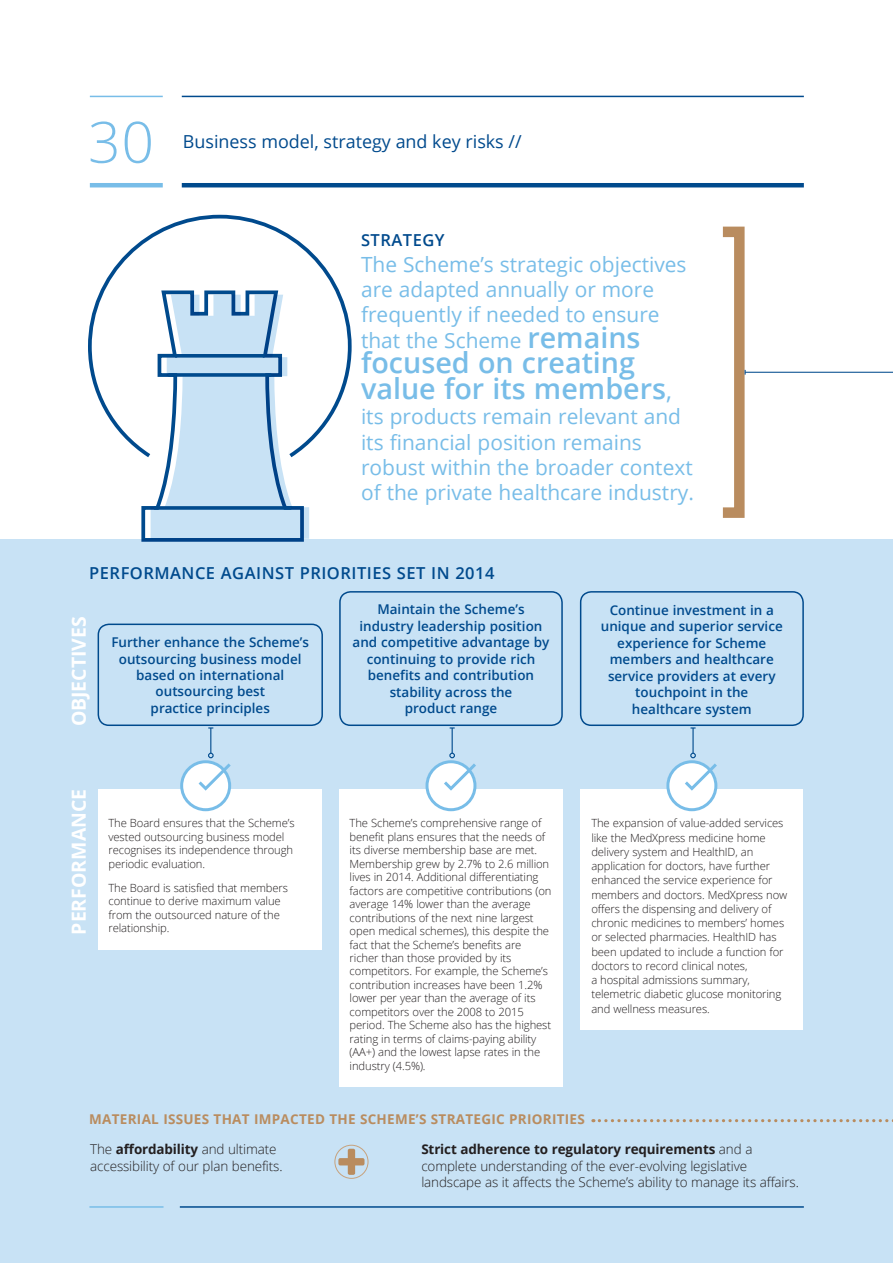
<style>
.page{position:relative;width:893px;height:1263px;background:#fff}
.page>*{position:absolute;margin:0;border:0;box-sizing:border-box;transform-origin:0 0}
.t1{font:300 57px "Open Sans";color:#78bde8}
.t2{font:600 28.65px/25.3px "Open Sans";color:#78bde8}
.t3{font:20.85px/25.3px "Open Sans";color:#78bde8}
.t4{font:700 19.5px "Open Sans";color:#fff}
.t5{font:18px "Open Sans";color:#004a8d}
.t6{font:600 16.5px "Open Sans";letter-spacing:.03em;color:#004a8d}
.t7{font:600 13.5px/16.5px "Open Sans";color:#004a8d;text-align:center}
.t8{font:300 13.5px/16.5px "Open Sans";letter-spacing:-.01em;color:#231f20}
.t9{font:700 13.5px "Open Sans";letter-spacing:.02em;color:#b98c5f}
.t10{font:300 11.25px/13.5px "Open Sans";letter-spacing:-.01em;color:#231f20}
.s1{font-weight:600;font-size:28.65px}
.s2{font-weight:400;font-size:24px}
.s3{font-weight:700}
</style>
<div class="page">
<div style="left:0;top:540px;width:893px;height:723px;background:#c8e2f5"></div>
<div style="left:98px;top:623px;width:225px;height:103px;border:2px solid #004a8d;border-radius:11px"></div>
<div style="left:98px;top:789px;width:223px;height:160px;background:#fff"></div>
<div style="left:339px;top:591px;width:224px;height:135px;border:2px solid #004a8d;border-radius:11px"></div>
<div style="left:339px;top:789px;width:224px;height:297px;background:#fff"></div>
<div style="left:581px;top:789px;width:222px;height:241px;background:#fff"></div>
<div style="left:580px;top:591px;width:224px;height:135px;border:2px solid #004a8d;border-radius:11px"></div>
<svg style="left:180px;top:727px;width:51px;height:84px"></svg>
<svg style="left:425px;top:727px;width:51px;height:84px"></svg>
<hr style="left:692px;top:728px;width:2px;height:25px;background:#004a8d">
<svg style="left:666px;top:753px;width:51px;height:58px"></svg>
<svg style="left:140px;top:461px;width:169px;height:81px"></svg>
<svg style="left:88px;top:214px;width:264px;height:247px"></svg>
<div style="left:718px;top:227px;width:27px;height:291px;border:10px solid #b98c5f"></div>
<hr style="left:745px;top:372px;width:148px;height:1px;background:#004a8d">
<svg style="left:593px;top:1119px;width:300px;height:3px"></svg>
<svg style="left:335px;top:1145px;width:33px;height:33px"></svg>
<div style="left:334px;top:1145px;width:34px;height:34px;border:1px solid #c7a27d;border-radius:50%"></div>
<svg style="left:338px;top:1149px;width:26px;height:26px"></svg>
<svg style="left:175px;top:354px;width:90px;height:4px"></svg>
<svg style="left:168px;top:373px;width:103px;height:4px"></svg>
<svg style="left:154px;top:506px;width:137px;height:4px"></svg>
<hr style="left:180px;top:1206px;width:624px;height:2px;background:#004a8d">
<hr style="left:89px;top:1206px;width:75px;height:2px;background:#78bde8">
<hr style="left:182px;top:96px;width:622px;height:1px;background:#004a8d">
<hr style="left:182px;top:183px;width:622px;height:4px;background:#004a8d">
<hr style="left:90px;top:96px;width:73px;height:1px;background:#78bde8">
<hr style="left:90px;top:183px;width:73px;height:4px;background:#78bde8">
<h1 class="t1" style="left:88px;top:103px;width:67px">30</h1>
<h3 class="t5" style="left:183px;top:129px;width:340px">Business model, strategy and key risks //</h3>
<h3 class="t6" style="left:361px;top:229px;width:85px">STRATEGY</h3>
<h3 class="t3" style="left:361px;top:251px;width:327px">The Scheme’s strategic objectives are adapted annually or more frequently if needed to ensure that the Scheme <span class="s1">remains</span></h3>
<h2 class="t2" style="left:361px;top:350px;width:312px">focused on creating value for its members<span class="s2">,</span></h2>
<h3 class="t3" style="left:361px;top:403px;width:334px">its products remain relevant and its financial position remains robust within the broader context of the private healthcare industry.</h3>
<h3 class="t6" style="left:89px;top:562px;width:407px">PERFORMANCE AGAINST PRIORITIES SET IN 2014</h3>
<h3 class="t4" style="left:65px;top:726px;width:112px;rotate:-90deg">OBJECTIVES</h3>
<p class="t7" style="left:111px;top:634px;width:199px">Further enhance the Scheme’s outsourcing business model based on international outsourcing best<br>practice principles</p>
<p class="t7" style="left:353px;top:601px;width:198px">Maintain the Scheme’s industry leadership position and competitive advantage by continuing to provide rich benefits and contribution stability across the<br>product range</p>
<p class="t7" style="left:601px;top:602px;width:183px">Continue investment in a unique and superior service experience for Scheme members and healthcare service providers at every touchpoint in the healthcare system</p>
<h3 class="t4" style="left:65px;top:935px;width:147px;rotate:-90deg">PERFORMANCE</h3>
<p class="t10" style="left:108px;top:816px;width:188px">The Board ensures that the Scheme’s vested outsourcing business model recognises its independence through periodic evaluation.</p>
<p class="t10" style="left:108px;top:881px;width:181px">The Board is satisfied that members continue to derive maximum value from the outsourced nature of the relationship.</p>
<p class="t10" style="left:350px;top:816px;width:203px">The Scheme’s comprehensive range of benefit plans ensures that the needs of its diverse membership base are met.<br>Membership grew by 2.7% to 2.6 million lives in 2014. Additional differentiating factors are competitive contributions (on average 14% lower than the average contributions of the next nine largest open medical schemes), this despite the fact that the Scheme’s benefits are richer than those provided by its competitors. For example, the Scheme’s contribution increases have been 1.2% lower per year than the average of its competitors over the 2008 to 2015 period. The Scheme also has the highest rating in terms of claims-paying ability (AA+) and the lowest lapse rates in the industry (4.5%).</p>
<p class="t10" style="left:591px;top:816px;width:197px;line-height:14.2px">The expansion of value-added services like the MedXpress medicine home delivery system and HealthID, an application for doctors, have further enhanced the service experience for members and doctors. MedXpress now offers the dispensing and delivery of chronic medicines to members’ homes or selected pharmacies. HealthID has been updated to include a function for doctors to record clinical notes,<br>a hospital admissions summary, telemetric diabetic glucose monitoring and wellness measures.</p>
<p class="t9" style="left:89px;top:1110px;width:497px">MATERIAL ISSUES THAT IMPACTED THE SCHEME’S STRATEGIC PRIORITIES</p>
<p class="t8" style="left:90px;top:1141px;width:194px">The <span class="s3">affordability</span> and ultimate accessibility of our plan benefits.</p>
<p class="t8" style="left:421px;top:1141px;width:379px"><span class="s3">Strict adherence to regulatory requirements</span> and a complete understanding of the ever-evolving legislative landscape as it affects the Scheme’s ability to manage its affairs.</p>
</div>
